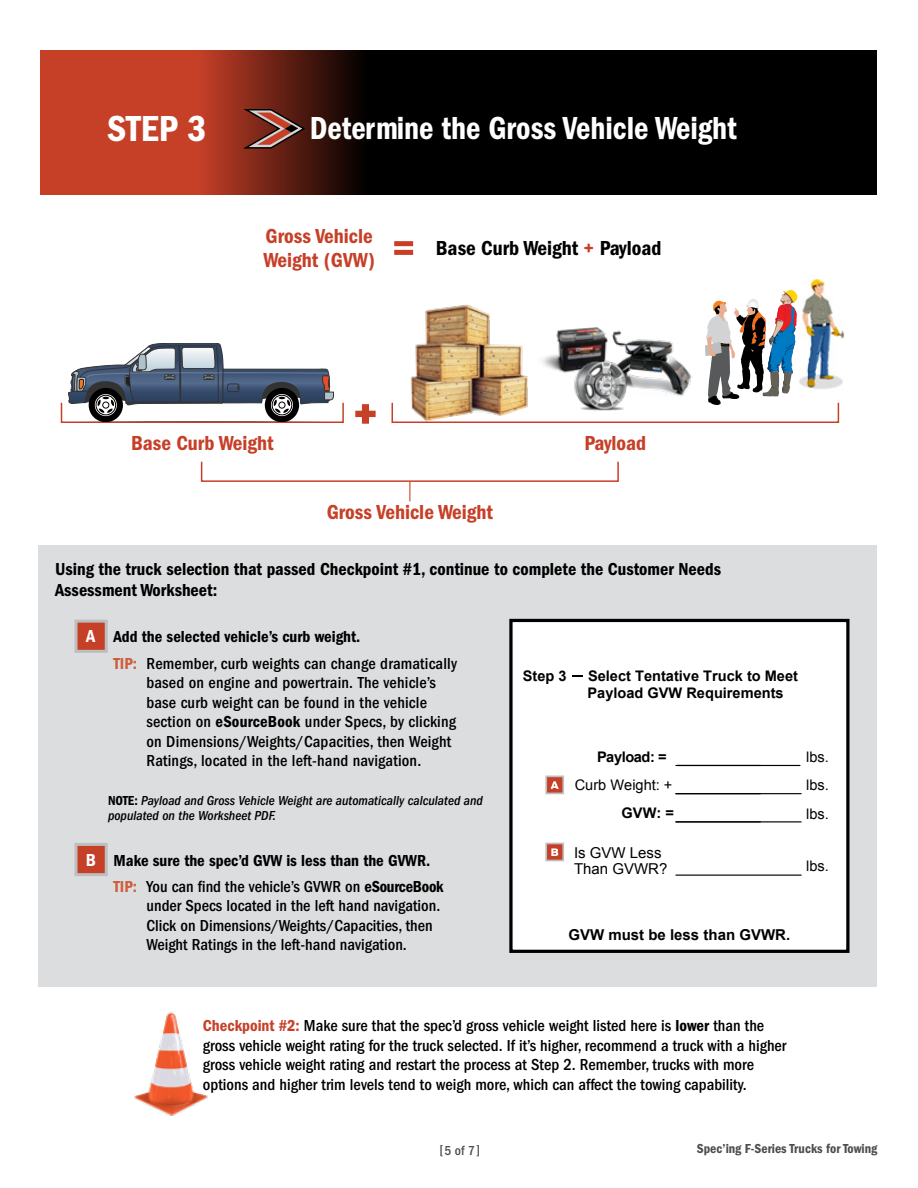
<style>
.page{position:relative;width:918px;height:1188px;background:#fff}
.page>*{position:absolute;margin:0;border:0;box-sizing:border-box;transform-origin:0 0}
.t1{font:37.5px "ITC Franklin Gothic Std Dm Cd";color:#fff}
.t2{font:33px "ITC Franklin Gothic Std Dm Cd";color:#fff;scale:.95 1}
.t3{font:21px/24px "ITC Franklin Gothic Std Dm Cd";color:#c64028}
.t4{font:21px "ITC Franklin Gothic Std Dm Cd";color:#000}
.t5{font:18px/21px "ITC Franklin Gothic Std Dm Cd";color:#000}
.t6{font:500 condensed 16.5px/19.5px "ITC Franklin Gothic Std";color:#000}
.t7{font:16.5px "ITC Franklin Gothic Std Dm Cd";color:#000}
.t8{font:700 15px "Arial";color:#000}
.t9{font:15px/16.5px "Arial";color:#000}
.t10{font:700 14.7px "Arial";letter-spacing:-.03em;color:#000}
.t11{font:700 14.55px/17.5px "Arial";color:#000}
.t12{font:14.55px/28.2px "Arial";color:#000}
.t13{font:italic 500 condensed 13.5px/15px "ITC Franklin Gothic Std";color:#000}
.t14{font:13.5px "ITC Franklin Gothic Std Dm Cd";color:#4d4d4f}
.t15{font:500 condensed 13.5px "ITC Franklin Gothic Std";color:#4d4d4f}
.s1{color:#c64028}
.s2{font-size:18px;color:#fff}
.s3{font-family:"ITC Franklin Gothic Std Dm Cd";font-weight:400;font-stretch:normal;color:#cd5d3b}
.s4{font-family:"ITC Franklin Gothic Std Dm Cd";font-weight:400;font-stretch:normal}
.s5{font-family:"ITC Franklin Gothic Std Dm Cd";font-weight:400;font-style:normal;font-stretch:normal}
.s6{font-family:"ITC Franklin Gothic Std Dm Cd";font-weight:400;font-stretch:normal;color:#c64028}
</style>
<div class="page">
<img style="left:558px;top:327px;width:40px;height:46px">
<img style="left:598px;top:327px;width:94px;height:69px">
<img style="left:570px;top:354px;width:66px;height:57px">
<img style="left:411px;top:304px;width:147px;height:116px">
<img style="left:791px;top:279px;width:53px;height:110px">
<svg style="left:705px;top:290px;width:93px;height:112px"></svg>
<div style="left:39px;top:545px;width:838px;height:442px;background:#dcddde"></div>
<svg style="left:394px;top:241px;width:19px;height:14px"></svg>
<div style="left:392px;top:402px;width:447px;height:21px;border:2px solid #c64028"></div>
<div style="left:201px;top:461px;width:418px;height:21px;border:2px solid #c64028"></div>
<svg style="left:355px;top:404px;width:21px;height:20px"></svg>
<svg style="left:409px;top:482px;width:2px;height:19px"></svg>
<div style="left:61px;top:402px;width:283px;height:21px;border:2px solid #c64028"></div>
<div style="left:75px;top:620px;width:33px;height:33px;background:#c64028;border:3px solid #bcbec0"></div>
<div style="left:75px;top:843px;width:33px;height:33px;background:#c64028;border:3px solid #bcbec0"></div>
<div style="left:509px;top:619px;width:341px;height:334px;background:#fff;border:3px solid #000"></div>
<hr style="left:676px;top:875px;width:125px;height:1px;background:#000">
<hr style="left:676px;top:821px;width:125px;height:1px;background:#000">
<hr style="left:677px;top:765px;width:123px;height:1px;background:#000">
<hr style="left:676px;top:793px;width:125px;height:1px;background:#000">
<hr style="left:676px;top:765px;width:84px;height:1px;background:#000">
<div style="left:545px;top:776px;width:19px;height:18px;background:#c64028;border:2px solid #bcbec0"></div>
<svg style="left:551px;top:780px;width:13px;height:9px"></svg>
<svg style="left:572px;top:675px;width:10px;height:2px"></svg>
<div style="left:545px;top:843px;width:19px;height:18px;background:#c64028;border:2px solid #bcbec0"></div>
<svg style="left:551px;top:848px;width:7px;height:8px"></svg>
<img style="left:134px;top:1012px;width:74px;height:104px">
<div style="left:41px;top:50px;width:836px;height:145px;background:#000"></div>
<svg style="left:41px;top:50px;width:317px;height:145px;background:#99311e"></svg>
<div style="left:265px;top:388px;width:34px;height:34px;background:#000;border-radius:50%"></div>
<div style="left:89px;top:388px;width:34px;height:34px;background:#000;border-radius:50%"></div>
<svg style="left:68px;top:343px;width:266px;height:76px"></svg>
<svg style="left:240px;top:108px;width:67px;height:41px;background:#793b2f"></svg>
<h1 class="t1" style="left:107px;top:107px;width:101px">STEP 3</h1>
<h2 class="t2" style="left:310px;top:109px;width:451px">Determine the Gross Vehicle Weight</h2>
<p class="t3" style="left:264px;top:224px;width:113px">Gross Vehicle<br>Weight (GVW)</p>
<p class="t4" style="left:436px;top:236px;width:227px">Base Curb Weight <span class="s1">+</span> Payload</p>
<p class="t3" style="left:131px;top:431px;width:144px">Base Curb Weight</p>
<p class="t3" style="left:584px;top:431px;width:63px">Payload</p>
<p class="t3" style="left:327px;top:500px;width:168px">Gross Vehicle Weight</p>
<p class="t5" style="left:55px;top:558px;width:668px">Using the truck selection that passed Checkpoint #1, continue to complete the Customer Needs<br>Assessment Worksheet:</p>
<p class="t7" style="left:86px;top:627px;width:276px"><span class="s2">A</span> Add the selected vehicle’s curb weight.</p>
<p class="t6" style="left:147px;top:653px;width:312px;text-indent:-33px"><span class="s3">TIP:</span> Remember, curb weights can change dramatically based on engine and powertrain. The vehicle’s base curb weight can be found in the vehicle section on <span class="s4">eSourceBook</span> under Specs, by clicking on Dimensions/Weights/Capacities, then Weight Ratings, located in the left-hand navigation.</p>
<p class="t11" style="left:523px;top:667px;width:45px">Step 3</p>
<p class="t11" style="left:588px;top:667px;width:212px">Select Tentative Truck to Meet<br>Payload GVW Requirements</p>
<p class="t10" style="left:597px;top:747px;width:71px">Payload: =</p>
<p class="t12" style="left:575px;top:771px;width:99px">Curb Weight: +</p>
<p class="t12" style="left:806px;top:743px;width:24px">lbs. lbs.</p>
<p class="t13" style="left:108px;top:793px;width:376px"><span class="s5">NOTE:</span> Payload and Gross Vehicle Weight are automatically calculated and populated on the Worksheet PDF.</p>
<p class="t7" style="left:86px;top:851px;width:346px"><span class="s2">B</span> Make sure the spec’d GVW is less than the GVWR.</p>
<p class="t6" style="left:147px;top:877px;width:299px;text-indent:-33px"><span class="s3">TIP:</span> You can find the vehicle’s GVWR on <span class="s4">eSourceBook </span>under Specs located in the left hand navigation.<br>Click on Dimensions/Weights/Capacities, then Weight Ratings in the left-hand navigation.</p>
<p class="t11" style="left:622px;top:805px;width:54px">GVW: =</p>
<p class="t12" style="left:806px;top:800px;width:24px">lbs.</p>
<p class="t9" style="left:574px;top:845px;width:95px">Is GVW Less<br>Than GVWR?</p>
<p class="t12" style="left:806px;top:852px;width:24px">lbs.</p>
<p class="t8" style="left:568px;top:925px;width:223px">GVW must be less than GVWR.</p>
<p class="t6" style="left:203px;top:1016px;width:585px"><span class="s6">Checkpoint #2:</span> Make sure that the spec’d gross vehicle weight listed here is <span class="s4">lower</span> than the gross vehicle weight rating for the truck selected. If it’s higher, recommend a truck with a higher gross vehicle weight rating and restart the process at Step 2. Remember, trucks with more options and higher trim levels tend to weigh more, which can affect the towing capability.</p>
<p class="t15" style="left:439px;top:1143px;width:42px">[5 of 7]</p>
<p class="t14" style="left:697px;top:1141px;width:182px">Spec’ing F-Series Trucks for Towing</p>
</div>
